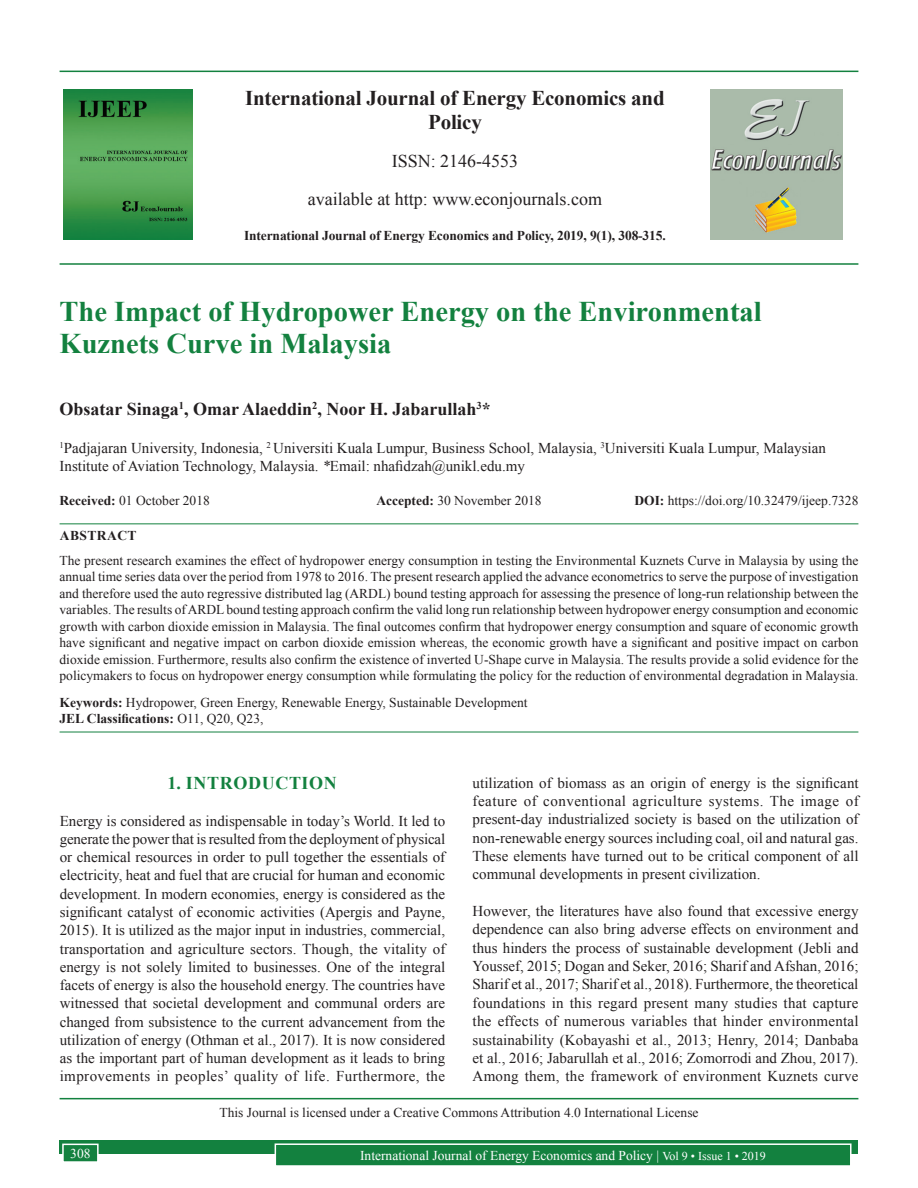
<style>
.page{position:relative;width:918px;height:1188px;background:#fff}
.page>*{position:absolute;margin:0;border:0;box-sizing:border-box;transform-origin:0 0}
.AT{font:700 28.5px/31.5px "Times New Roman";color:#13813f}
.Issue_details{font:700 21px/24px "Times New Roman";letter-spacing:-.01em;color:#231f20;text-align:center}
.Issue_details-2{font:18px "Times New Roman";color:#231f20}
.AU{font:700 18px "Times New Roman";color:#231f20}
.t1{font:700 18px "Times New Roman";letter-spacing:.035em;color:#13813f}
.TX{font:15px/18.3px "Times New Roman";letter-spacing:.015em;color:#231f20;text-align:justify}
.AFF{font:15px/18px "Times New Roman";color:#231f20}
.ABS{font:13.5px/16.5px "Times New Roman";color:#231f20;text-align:justify}
.KWD{font:13.5px/16.2px "Times New Roman";color:#231f20}
.HIS{font:13.5px "Times New Roman";color:#231f20}
.CCA{font:13.5px "Times New Roman";color:#231f20}
.Folio{font:13.5px "Times New Roman";color:#fff}
.Issue_details-3{font:700 13.5px "Times New Roman";letter-spacing:-.01em;color:#231f20}
.ABSH{font:700 13.5px "Times New Roman";letter-spacing:.035em;color:#231f20}
.s1{font-style:italic}
.s2{font-weight:700}
.s3{font-size:12px}
</style>
<div class="page">
<div style="left:60px;top:1140px;width:798px;height:13px;background:#13813f"></div>
<div style="left:275px;top:1144px;width:576px;height:22px;background:#13813f"></div>
<div style="left:275px;top:1143px;width:577px;height:24px;border:2px solid #fff"></div>
<div style="left:63px;top:1144px;width:35px;height:18px;background:#13813f"></div>
<div style="left:62px;top:1144px;width:37px;height:19px;border:2px solid #fff"></div>
<hr style="left:60px;top:71px;width:798px;height:1px;background:#13813f">
<hr style="left:60px;top:263px;width:798px;height:2px;background:#13813f">
<img style="left:64px;top:89px;width:129px;height:151px">
<img style="left:711px;top:89px;width:132px;height:150px">
<hr style="left:60px;top:523px;width:798px;height:1px;background:#13813f">
<hr style="left:60px;top:732px;width:798px;height:1px;background:#13813f">
<hr style="left:60px;top:1098px;width:798px;height:1px;background:#13813f">
<p class="Issue_details" style="left:245px;top:85px;width:421px">International Journal of Energy Economics and<br>Policy</p>
<p class="Issue_details-2" style="left:392px;top:148px;width:128px">ISSN: 2146-4553</p>
<p class="Issue_details-2" style="left:308px;top:186px;width:296px">available at http: www.econjournals.com</p>
<p class="Issue_details-3" style="left:244px;top:226px;width:423px">International Journal of Energy Economics and Policy, 2019, 9(1), 308-315.</p>
<p class="AT" style="left:60px;top:295px;width:704px">The Impact of Hydropower Energy on the Environmental<br>Kuznets Curve in Malaysia</p>
<p class="AU" style="left:60px;top:396px;width:433px">Obsatar Sinaga<sup>1</sup>, Omar Alaeddin<sup>2</sup>, Noor H. Jabarullah<sup>3</sup>*</p>
<p class="AFF" style="left:60px;top:438px;width:768px"><sup>1</sup>Padjajaran University, Indonesia, <sup>2</sup> Universiti Kuala Lumpur, Business School, Malaysia, <sup>3</sup>Universiti Kuala Lumpur, Malaysian<br>Institute of Aviation Technology, Malaysia. <span class="s1">*</span>Email: nhafidzah@unikl.edu.my</p>
<p class="HIS" style="left:60px;top:491px;width:152px"><span class="s2">Received:</span> 01 October 2018</p>
<p class="HIS" style="left:376px;top:491px;width:167px"><span class="s2">Accepted:</span> 30 November 2018</p>
<p class="HIS" style="left:634px;top:491px;width:226px"><span class="s2">DOI:</span> https://doi.org/10.32479/ijeep.7328</p>
<p class="ABSH" style="left:60px;top:525px;width:78px">ABSTRACT</p>
<p class="ABS" style="left:60px;top:552px;width:800px">The present research examines the effect of hydropower energy consumption in testing the Environmental Kuznets Curve in Malaysia by using the annual time series data over the period from 1978 to 2016. The present research applied the advance econometrics to serve the purpose of investigation and therefore used the auto regressive distributed lag (ARDL) bound testing approach for assessing the presence of long-run relationship between the variables. The results of ARDL bound testing approach confirm the valid long run relationship between hydropower energy consumption and economic growth with carbon dioxide emission in Malaysia. The final outcomes confirm that hydropower energy consumption and square of economic growth have significant and negative impact on carbon dioxide emission whereas, the economic growth have a significant and positive impact on carbon dioxide emission. Furthermore, results also confirm the existence of inverted U-Shape curve in Malaysia. The results provide a solid evidence for the policymakers to focus on hydropower energy consumption while formulating the policy for the reduction of environmental degradation in Malaysia.</p>
<p class="KWD" style="left:60px;top:694px;width:470px"><span class="s2">Keywords:</span> Hydropower, Green Energy, Renewable Energy, Sustainable Development<br><span class="s2">JEL Classifications:</span> O11, Q20, Q23,</p>
<p class="TX" style="left:473px;top:773px;width:388px">utilization of biomass as an origin of energy is the significant feature of conventional agriculture systems. The image of present-day industrialized society is based on the utilization of non-renewable energy sources including coal, oil and natural gas.<br>These elements have turned out to be critical component of all communal developments in present civilization.</p>
<p class="TX" style="left:473px;top:901px;width:388px">However, the literatures have also found that excessive energy dependence can also bring adverse effects on environment and thus hinders the process of sustainable development (Jebli and Youssef, 2015; Dogan and Seker, 2016; Sharif and Afshan, 2016; Sharif et al., 2017; Sharif et al., 2018). Furthermore, the theoretical foundations in this regard present many studies that capture the effects of numerous variables that hinder environmental sustainability (Kobayashi et al., 2013; Henry, 2014; Danbaba et al., 2016; Jabarullah et al., 2016; Zomorrodi and Zhou, 2017).<br>Among them, the framework of environment Kuznets curve</p>
<p class="CCA" style="left:219px;top:1103px;width:481px">This Journal is licensed under a Creative Commons Attribution 4.0 International License</p>
<h1 class="t1" style="left:168px;top:770px;width:171px">1. INTRODUCTION</h1>
<p class="TX" style="left:60px;top:811px;width:387px">Energy is considered as indispensable in today’s World. It led to generate the power that is resulted from the deployment of physical or chemical resources in order to pull together the essentials of electricity, heat and fuel that are crucial for human and economic development. In modern economies, energy is considered as the significant catalyst of economic activities (Apergis and Payne, 2015). It is utilized as the major input in industries, commercial, transportation and agriculture sectors. Though, the vitality of energy is not solely limited to businesses. One of the integral facets of energy is also the household energy. The countries have witnessed that societal development and communal orders are changed from subsistence to the current advancement from the utilization of energy (Othman et al., 2017). It is now considered as the important part of human development as it leads to bring improvements in peoples’ quality of life. Furthermore, the</p>
<p class="Folio" style="left:70px;top:1144px;width:22px">308</p>
<p class="Folio" style="left:360px;top:1146px;width:407px">International Journal of Energy Economics and Policy | <span class="s3">Vol 9 • Issue 1 • 2019</span></p>
</div>
